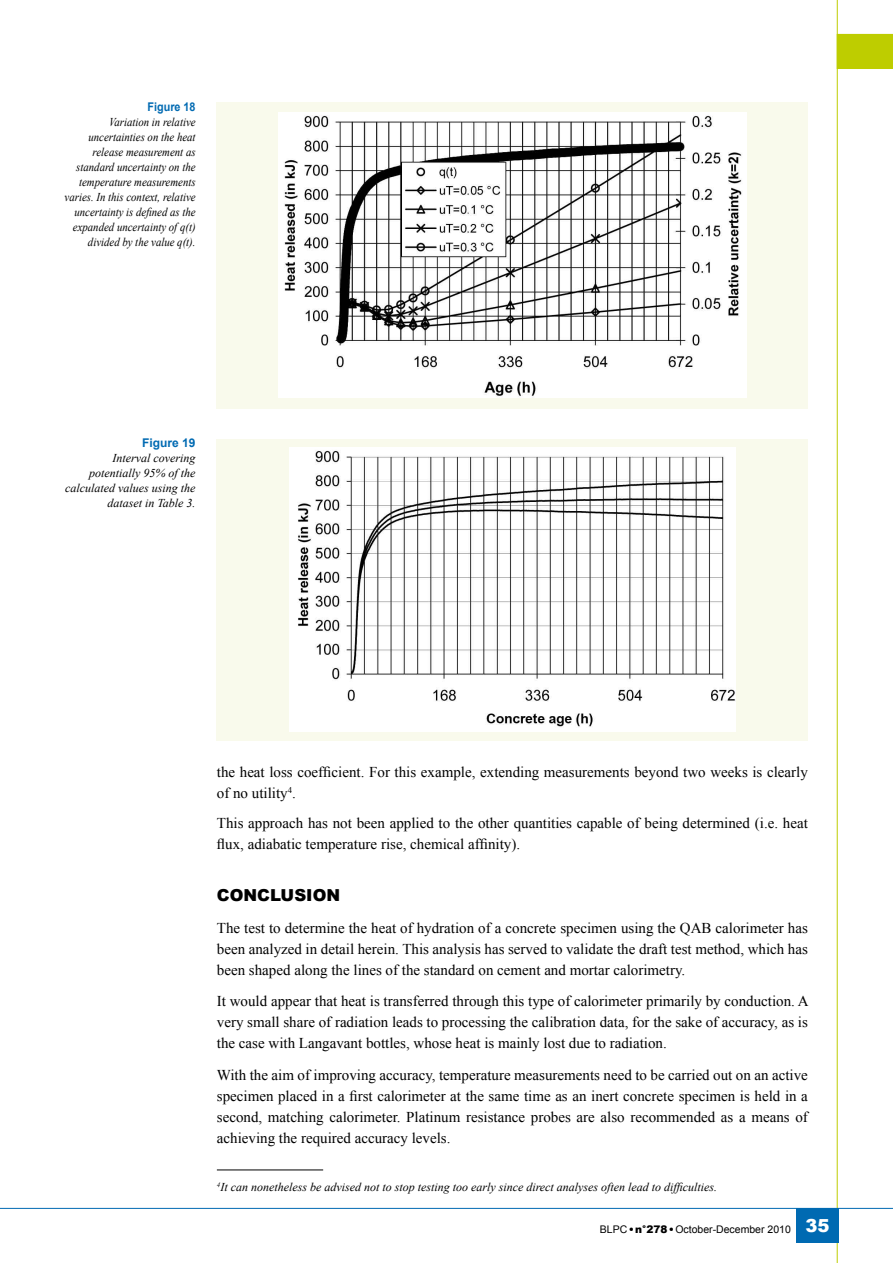
<style>
.page{position:relative;width:893px;height:1263px;background:#fff}
.page>*{position:absolute;margin:0;border:0;box-sizing:border-box;transform-origin:0 0}
.t1{font:900 16.5px "Arial";color:#000}
.t2{font:15px/21px "Times New Roman";color:#000;text-align:justify}
.t3{font:italic 12px/15px "Times New Roman";color:#000;text-align:right;scale:.9 1}
.t4{font:italic 12px/15px "Times New Roman";color:#000;text-align:right}
.t5{font:700 12px "Arial";color:#006ab2;scale:.9 1}
.t6{font:700 12px "Arial";color:#006ab2}
.t7{font:10.5px "Arial";color:#000}
.s1{font-weight:900}
.s2{font-weight:900;font-size:18px;color:#fff}
</style>
<div class="page">
<svg style="left:837px;top:0;width:56px;height:1263px"></svg>
<div style="left:796px;top:1208px;width:43px;height:34px;background:#006ab2"></div>
<hr style="left:0;top:1208px;width:893px;height:1px;background:#006ab2">
<hr style="left:217px;top:1169px;width:106px;height:1px;background:#000">
<div style="left:217px;top:102px;width:591px;height:306px;background:#f9faec"></div>
<img style="left:278px;top:113px;width:469px;height:285px">
<div style="left:217px;top:439px;width:591px;height:302px;background:#f9faec"></div>
<img style="left:290px;top:448px;width:445px;height:283px">
<p class="t5" style="left:148px;top:99px;width:55px">Figure 18</p>
<p class="t3" style="left:65px;top:114px;width:147px">Variation in relative uncertainties on the heat release measurement as standard uncertainty on the temperature measurements varies. In this context, relative uncertainty is defined as the expanded uncertainty of q(t) divided by the value q(t).</p>
<p class="t6" style="left:142px;top:435px;width:55px">Figure 19</p>
<p class="t4" style="left:65px;top:451px;width:132px">Interval covering potentially 95% of the calculated values using the dataset in Table 3.</p>
<p class="t2" style="left:217px;top:761px;width:593px">the heat loss coefficient. For this example, extending measurements beyond two weeks is clearly of no utility<sup>4</sup>.</p>
<p class="t2" style="left:217px;top:812px;width:593px">This approach has not been applied to the other quantities capable of being determined (i.e. heat flux, adiabatic temperature rise, chemical affinity).</p>
<p class="t1" style="left:217px;top:883px;width:125px">CONCLUSION</p>
<p class="t2" style="left:217px;top:917px;width:593px">The test to determine the heat of hydration of a concrete specimen using the QAB calorimeter has been analyzed in detail herein. This analysis has served to validate the draft test method, which has been shaped along the lines of the standard on cement and mortar calorimetry.</p>
<p class="t2" style="left:217px;top:990px;width:593px">It would appear that heat is transferred through this type of calorimeter primarily by conduction. A very small share of radiation leads to processing the calibration data, for the sake of accuracy, as is the case with Langavant bottles, whose heat is mainly lost due to radiation.</p>
<p class="t2" style="left:217px;top:1064px;width:593px">With the aim of improving accuracy, temperature measurements need to be carried out on an active specimen placed in a first calorimeter at the same time as an inert concrete specimen is held in a second, matching calorimeter. Platinum resistance probes are also recommended as a means of achieving the required accuracy levels.</p>
<p class="t4" style="left:217px;top:1179px;width:502px"><sup>4</sup>It can nonetheless be advised not to stop testing too early since direct analyses often lead to difficulties.</p>
<p class="t7" style="left:600px;top:1222px;width:231px">BLPC <span class="s1">• N°278 •</span>october-december 2010 <span class="s2">35</span></p>
</div>
